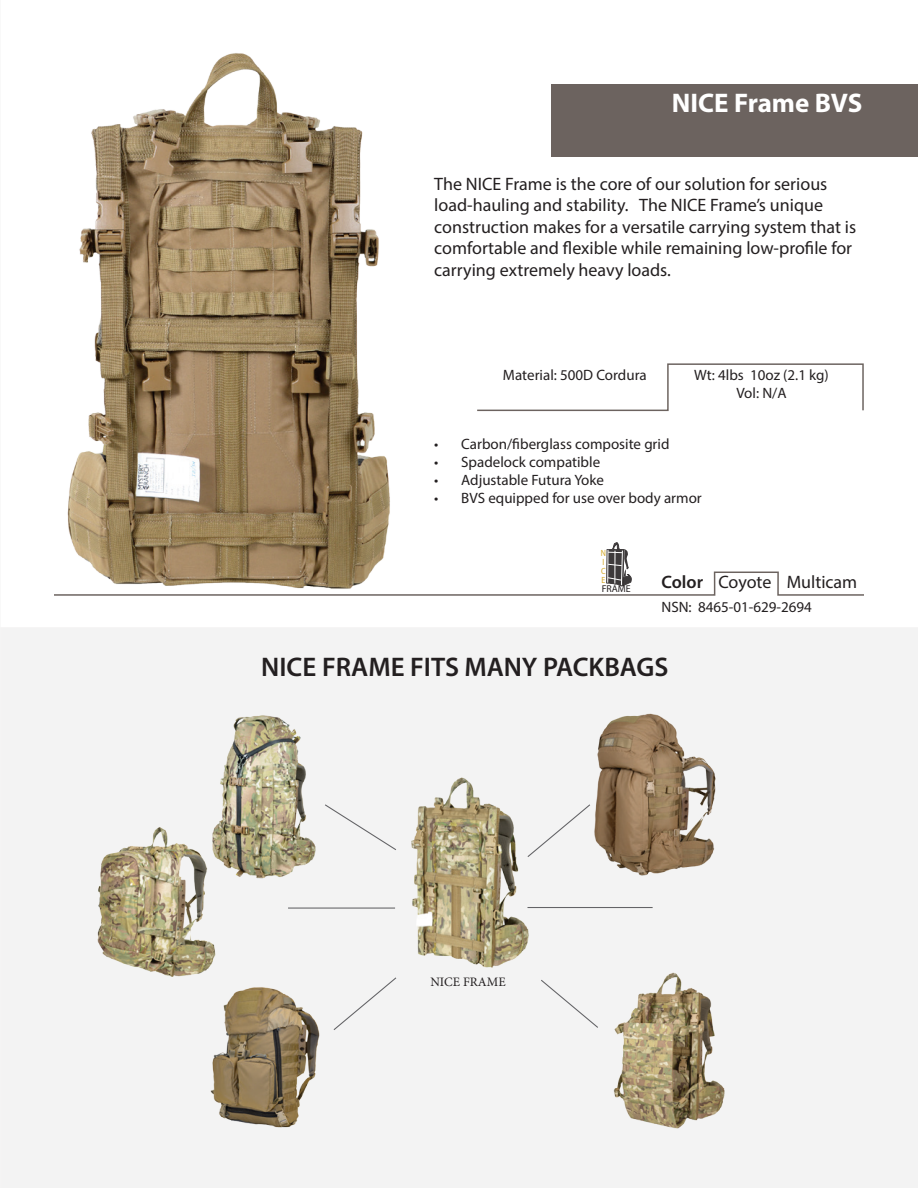
<style>
.page{position:relative;width:918px;height:1188px;background:#fff}
.page>*{position:absolute;margin:0;border:0;box-sizing:border-box;transform-origin:0 0}
.t1{font:600 27px "Myriad Pro";color:#231f20}
.t2{font:700 27px "Myriad Pro";color:#fff}
.t3{font:18px/21.6px "Myriad Pro";color:#231f20}
.t4{font:15px/18px "Myriad Pro";color:#231f20;text-align:center}
.t5{font:12.9px "Minion Pro";color:#231f20}
.t6{font:9.9px "Myriad Pro";color:#231f20}
.t7{font:9px/9px "Myriad Pro";color:#d4a828;scale:.87 1}
.s1{font-weight:600}
</style>
<div class="page">
<svg style="left:0;top:628px;width:1px;height:560px"></svg>
<div style="left:1px;top:628px;width:917px;height:560px;background:#f3f3f3"></div>
<div style="left:551px;top:84px;width:367px;height:72px;background:#6c635f"></div>
<svg style="left:477px;top:363px;width:387px;height:49px"></svg>
<img style="left:17px;top:53px;width:420px;height:581px">
<hr style="left:288px;top:908px;width:107px;height:1px;background:#636366">
<div style="left:324px;top:803px;width:73px;height:48px;background:#f3f3f3"></div>
<hr style="left:527px;top:907px;width:126px;height:1px;background:#636366">
<div style="left:540px;top:979px;width:59px;height:50px;background:#f3f3f3"></div>
<div style="left:332px;top:976px;width:65px;height:55px;background:#f3f3f3"></div>
<div style="left:537px;top:803px;width:53px;height:55px;background:#f3f3f3"></div>
<img style="left:590px;top:697px;width:131px;height:181px">
<img style="left:207px;top:712px;width:113px;height:166px">
<img style="left:93px;top:824px;width:123px;height:156px">
<img style="left:197px;top:968px;width:130px;height:165px">
<img style="left:612px;top:968px;width:116px;height:164px">
<img style="left:404px;top:775px;width:133px;height:201px">
<svg style="left:53px;top:542px;width:811px;height:54px"></svg>
<hr style="left:615px;top:551px;width:1px;height:33px;background:#fff">
<h1 class="t2" style="left:672px;top:86px;width:192px">NICE Frame BVS</h1>
<p class="t3" style="left:434px;top:172px;width:424px">The NICE Frame is the core of our solution for serious load-hauling and stability. The NICE Frame’s unique construction makes for a versatile carrying system that is comfortable and flexible while remaining low-profile for carrying extremely heavy loads.</p>
<p class="t4" style="left:503px;top:366px;width:145px">Material: 500D Cordura</p>
<p class="t4" style="left:694px;top:366px;width:136px">Wt: 4lbs 10oz (2.1 kg)<br>Vol: N/A</p>
<p class="t4" style="left:434px;top:434px;width:237px">• Carbon/fiberglass composite grid</p>
<p class="t4" style="left:434px;top:452px;width:167px">• Spadelock compatible</p>
<p class="t4" style="left:434px;top:470px;width:171px">• Adjustable Futura Yoke</p>
<p class="t4" style="left:434px;top:488px;width:269px">• BVS equipped for use over body armor</p>
<p class="t7" style="left:601px;top:548px;width:7px">N<br>I<br>C<br>E</p>
<p class="t6" style="left:602px;top:583px;width:31px">FRAME</p>
<p class="t3" style="left:662px;top:571px;width:197px"><span class="s1">Color</span> Coyote Multicam</p>
<p class="t4" style="left:661px;top:598px;width:152px">NSN: 8465-01-629-2694</p>
<h1 class="t1" style="left:261px;top:649px;width:409px">NICE FRAME FITS MANY PACKBAGS</h1>
<p class="t5" style="left:430px;top:973px;width:77px">NICE FRAME</p>
</div>
